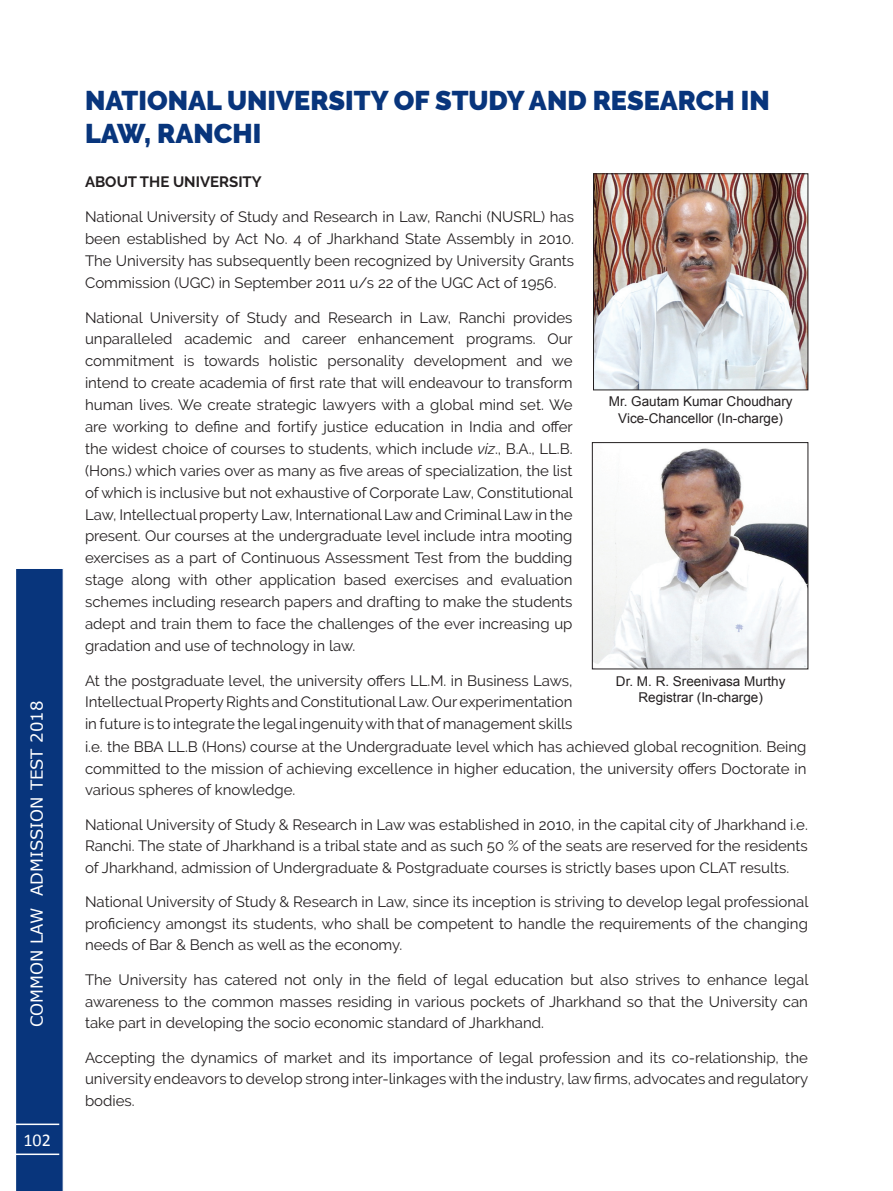
<style>
.page{position:relative;width:893px;height:1191px;background:#fff}
.page>*{position:absolute;margin:0;border:0;box-sizing:border-box;transform-origin:0 0}
.t1{font:900 27px/32.4px "Raleway";color:#08357c}
.t2{font:18px "Calibri";color:#fff}
.t3{font:16.5px "MS Reference Sans Serif";color:#fff}
.t4{font:15px/21.9px "Raleway";color:#231f20;text-align:justify}
.t5{font:700 15px "Raleway";color:#231f20}
.t6{font:13.5px/16.2px "Arial";color:#231f20;text-align:center}
.s1{font-style:italic}
</style>
<div class="page">
<div style="left:16px;top:569px;width:48px;height:622px;background:#08357c"></div>
<hr style="left:15px;top:1123px;width:44px;height:2px;background:#fff">
<hr style="left:15px;top:1153px;width:44px;height:2px;background:#fff">
<img style="left:595px;top:175px;width:211px;height:213px">
<div style="left:593px;top:173px;width:215px;height:217px;border:1px solid #231f20"></div>
<img style="left:594px;top:448px;width:212px;height:219px">
<div style="left:592px;top:442px;width:216px;height:227px;border:1px solid #231f20"></div>
<p class="t3" style="left:26px;top:1027px;width:328px;rotate:-90deg">COMMON LAW ADMISSION TEST 2018</p>
<p class="t2" style="left:23px;top:1128px;width:29px">102</p>
<h1 class="t1" style="left:85px;top:85px;width:686px">NATIONAL UNIVERSITY OF STUDY AND RESEARCH IN<br>LAW, RANCHI</h1>
<p class="t5" style="left:85px;top:174px;width:178px">ABOUT THE UNIVERSITY</p>
<p class="t4" style="left:85px;top:206px;width:491px">National University of Study and Research in Law, Ranchi (NUSRL) has been established by Act No. 4 of Jharkhand State Assembly in 2010.<br>The University has subsequently been recognized by University Grants Commission (UGC) in September 2011 u/s 22 of the UGC Act of 1956.</p>
<p class="t4" style="left:85px;top:306px;width:489px">National University of Study and Research in Law, Ranchi provides unparalleled academic and career enhancement programs. Our commitment is towards holistic personality development and we intend to create academia of first rate that will endeavour to transform human lives. We create strategic lawyers with a global mind set. We are working to define and fortify justice education in India and offer the widest choice of courses to students, which include <span class="s1">viz</span>., B.A., LL.B. (Hons.) which varies over as many as five areas of specialization, the list of which is inclusive but not exhaustive of Corporate Law, Constitutional Law, Intellectual property Law, International Law and Criminal Law in the present. Our courses at the undergraduate level include intra mooting exercises as a part of Continuous Assessment Test from the budding stage along with other application based exercises and evaluation schemes including research papers and drafting to make the students adept and train them to face the challenges of the ever increasing up gradation and use of technology in law.</p>
<p class="t4" style="left:85px;top:669px;width:723px;text-align:left">At the postgraduate level, the university offers LL.M. in Business Laws,<br>Intellectual Property Rights and Constitutional Law. Our experimentation<br>in future is to integrate the legal ingenuity with that of management skills<br>i.e. the BBA LL.B (Hons) course at the Undergraduate level which has achieved global recognition. Being committed to the mission of achieving excellence in higher education, the university offers Doctorate in various spheres of knowledge.</p>
<p class="t4" style="left:85px;top:813px;width:724px">National University of Study &amp; Research in Law was established in 2010, in the capital city of Jharkhand i.e.<br>Ranchi. The state of Jharkhand is a tribal state and as such 50 % of the seats are reserved for the residents of Jharkhand, admission of Undergraduate &amp; Postgraduate courses is strictly bases upon CLAT results.</p>
<p class="t4" style="left:85px;top:891px;width:725px">National University of Study &amp; Research in Law, since its inception is striving to develop legal professional proficiency amongst its students, who shall be competent to handle the requirements of the changing needs of Bar &amp; Bench as well as the economy.</p>
<p class="t4" style="left:85px;top:968px;width:725px">The University has catered not only in the field of legal education but also strives to enhance legal awareness to the common masses residing in various pockets of Jharkhand so that the University can take part in developing the socio economic standard of Jharkhand.</p>
<p class="t4" style="left:85px;top:1046px;width:725px">Accepting the dynamics of market and its importance of legal profession and its co-relationship, the university endeavors to develop strong inter-linkages with the industry, law firms, advocates and regulatory bodies.</p>
<p class="t6" style="left:609px;top:394px;width:185px">Mr. Gautam Kumar Choudhary<br>Vice-Chancellor (In-charge)</p>
<p class="t6" style="left:616px;top:673px;width:171px">Dr. M. R. Sreenivasa Murthy<br>Registrar (In-charge)</p>
</div>
